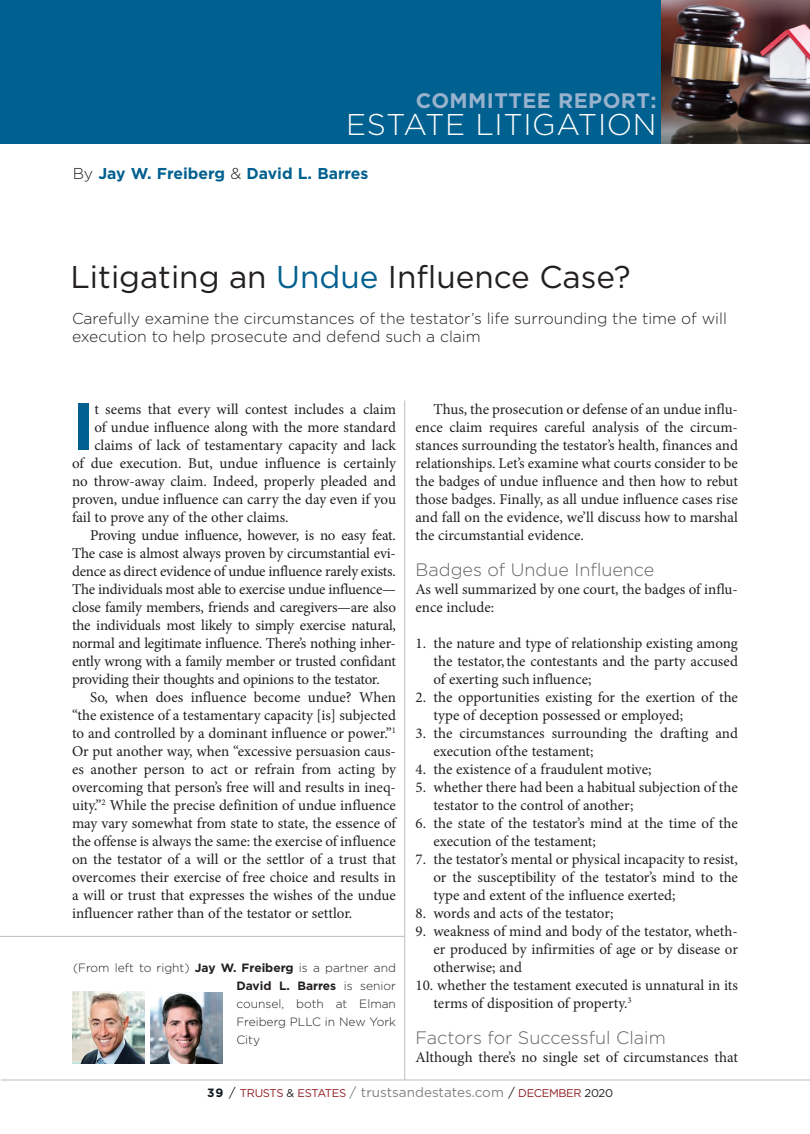
<style>
.page{position:relative;width:810px;height:1134px;background:#fff}
.page>*{position:absolute;margin:0;border:0;box-sizing:border-box;transform-origin:0 0}
.BODY_no_indent{font:700 66.45px "Gotham";color:#00608f}
.Main_Headline{font:31.5px "Gotham";color:#231f20}
.t1{font:300 30px "Gotham";letter-spacing:.02em;color:#fff}
.t2{font:700 21px "Gotham";letter-spacing:.02em;color:#98b2ce}
.SUBHEAD{font:300 18px "Gotham";color:#636366}
.DECK{font:300 15.75px/18px "Gotham";color:#231f20}
.Author_Byline{font:700 15.75px "Gotham";color:#00608f}
.BODY{font:15px/18px "Minion Pro";letter-spacing:-.005em;color:#231f20;text-align:justify}
.BODY_no_indent-2{font:15px/18px "Minion Pro";color:#231f20}
.AUTHOR_BIO{font:300 12px/18px "Gotham";color:#231f20;text-align:justify}
.t3{font:11.25px "Gotham";letter-spacing:-.03em;color:#911f23}
.s1{font-weight:300;color:#231f20}
.s2{color:#00608f}
.s3{font-weight:700}
.s4{font-weight:700;font-size:12px;color:#101a21}
.s5{font-size:12.75px;color:#231f20}
.s6{color:#231f20}
.s7{font-size:13.5px;color:#808285}
</style>
<div class="page">
<hr style="left:1px;top:1080px;width:809px;height:1px;background:#bcbdc0">
<img style="left:72px;top:991px;width:72px;height:72px">
<hr style="left:0;top:936px;width:405px;height:1px;background:#bcbdc0">
<hr style="left:404px;top:400px;width:1px;height:680px;background:#bcbdc0">
<img style="left:151px;top:993px;width:72px;height:70px">
<div style="left:0;top:0;width:810px;height:144px;background:#00608f"></div>
<img style="left:661px;top:0;width:149px;height:144px">
<h3 class="t2" style="left:416px;top:87px;width:242px">COMMITTEE REPORT:</h3>
<h3 class="t1" style="left:346px;top:106px;width:312px">ESTATE LITIGATION</h3>
<p class="Author_Byline" style="left:73px;top:163px;width:297px"><span class="s1">By</span> Jay W. Freiberg <span class="s1">&amp;</span> David L. Barres</p>
<p class="Main_Headline" style="left:70px;top:257px;width:562px">Litigating an <span class="s2">Undue</span> Influence Case?</p>
<p class="DECK" style="left:72px;top:309px;width:657px">Carefully examine the circumstances of the testator’s life surrounding the time of will execution to help prosecute and defend such a claim</p>
<p class="BODY_no_indent" style="left:72px;top:382px;width:24px">I</p>
<p class="BODY_no_indent-2" style="left:94px;top:400px;width:303px">t seems that every will contest includes a claim</p>
<p class="BODY_no_indent-2" style="left:94px;top:418px;width:303px">of undue influence along with the more standard</p>
<p class="BODY_no_indent-2" style="left:94px;top:436px;width:303px">claims of lack of testamentary capacity and lack</p>
<p class="BODY_no_indent-2" style="left:72px;top:454px;width:325px">of due execution. But, undue influence is certainly</p>
<p class="BODY_no_indent-2" style="left:72px;top:472px;width:325px">no throw-away claim. Indeed, properly pleaded and</p>
<p class="BODY_no_indent-2" style="left:72px;top:490px;width:325px">proven, undue influence can carry the day even if you</p>
<p class="BODY_no_indent-2" style="left:72px;top:508px;width:218px">fail to prove any of the other claims.</p>
<p class="BODY" style="left:72px;top:526px;width:325px;text-indent:18px">Proving undue influence, however, is no easy feat.<br>The case is almost always proven by circumstantial evi&shy;dence as direct evidence of undue influence rarely exists.<br>The individuals most able to exercise undue influence— close family members, friends and caregivers—are also the individuals most likely to simply exercise natural, normal and legitimate influence. There’s nothing inher&shy;ently wrong with a family member or trusted confidant providing their thoughts and opinions to the testator.</p>
<p class="BODY" style="left:72px;top:688px;width:326px;text-indent:18px">So, when does influence become undue? When “the existence of a testamentary capacity [is] subjected to and controlled by a dominant influence or power.”<sup>1<br></sup>Or put another way, when “excessive persuasion caus&shy;es another person to act or refrain from acting by overcoming that person’s free will and results in ineq&shy;uity.”<sup>2</sup> While the precise definition of undue influence may vary somewhat from state to state, the essence of the offense is always the same: the exercise of influence on the testator of a will or the settlor of a trust that overcomes their exercise of free choice and results in a will or trust that expresses the wishes of the undue influencer rather than of the testator or settlor.</p>
<p class="AUTHOR_BIO" style="left:236px;top:958px;width:161px;text-indent:-163px">(From left to right) <span class="s3">Jay W. Freiberg</span> is a partner and <span class="s3">David L. Barres</span> is senior counsel, both at Elman Freiberg PLLC in New York City</p>
<p class="BODY" style="left:416px;top:400px;width:324px;text-indent:18px">Thus, the prosecution or defense of an undue influ&shy;ence claim requires careful analysis of the circum&shy;stances surrounding the testator’s health, finances and relationships. Let’s examine what courts consider to be the badges of undue influence and then how to rebut those badges. Finally, as all undue influence cases rise and fall on the evidence, we’ll discuss how to marshal the circumstantial evidence.</p>
<p class="SUBHEAD" style="left:416px;top:558px;width:240px">Badges of Undue Influence</p>
<p class="BODY_no_indent-2" style="left:416px;top:580px;width:324px">As well summarized by one court, the badges of influ&shy;ence include:</p>
<p class="BODY" style="left:434px;top:634px;width:306px;text-indent:-18px">1. the nature and type of relationship existing among the testator, the contestants and the party accused of exerting such influence;</p>
<p class="BODY" style="left:434px;top:688px;width:306px;text-indent:-18px">2. the opportunities existing for the exertion of the type of deception possessed or employed;</p>
<p class="BODY" style="left:434px;top:724px;width:306px;text-indent:-18px">3. the circumstances surrounding the drafting and execution of the testament;</p>
<p class="BODY" style="left:416px;top:760px;width:238px">4. the existence of a fraudulent motive;</p>
<p class="BODY" style="left:434px;top:778px;width:306px;text-indent:-18px">5. whether there had been a habitual subjection of the testator to the control of another;</p>
<p class="BODY" style="left:434px;top:814px;width:306px;text-indent:-18px">6. the state of the testator’s mind at the time of the execution of the testament;</p>
<p class="BODY" style="left:434px;top:850px;width:306px;text-indent:-18px">7. the testator’s mental or physical incapacity to resist, or the susceptibility of the testator’s mind to the type and extent of the influence exerted;</p>
<p class="BODY" style="left:416px;top:904px;width:200px">8. words and acts of the testator;</p>
<p class="BODY" style="left:434px;top:922px;width:306px;text-indent:-18px">9. weakness of mind and body of the testator, wheth&shy;er produced by infirmities of age or by disease or otherwise; and</p>
<p class="BODY" style="left:434px;top:976px;width:306px;text-indent:-18px">10. whether the testament executed is unnatural in its terms of disposition of property.<sup>3</sup></p>
<p class="SUBHEAD" style="left:416px;top:1026px;width:252px">Factors for Successful Claim</p>
<p class="BODY_no_indent-2" style="left:416px;top:1048px;width:324px">Although there’s no single set of circumstances that</p>
<p class="t3" style="left:207px;top:1086px;width:407px"><span class="s4">39</span> <span class="s5">/</span> TRUSTS <span class="s6">&amp;</span> ESTATES <span class="s7">/ trustsandestates.com</span> <span class="s5">/</span> DECEMBER <span class="s6">2020</span></p>
</div>
